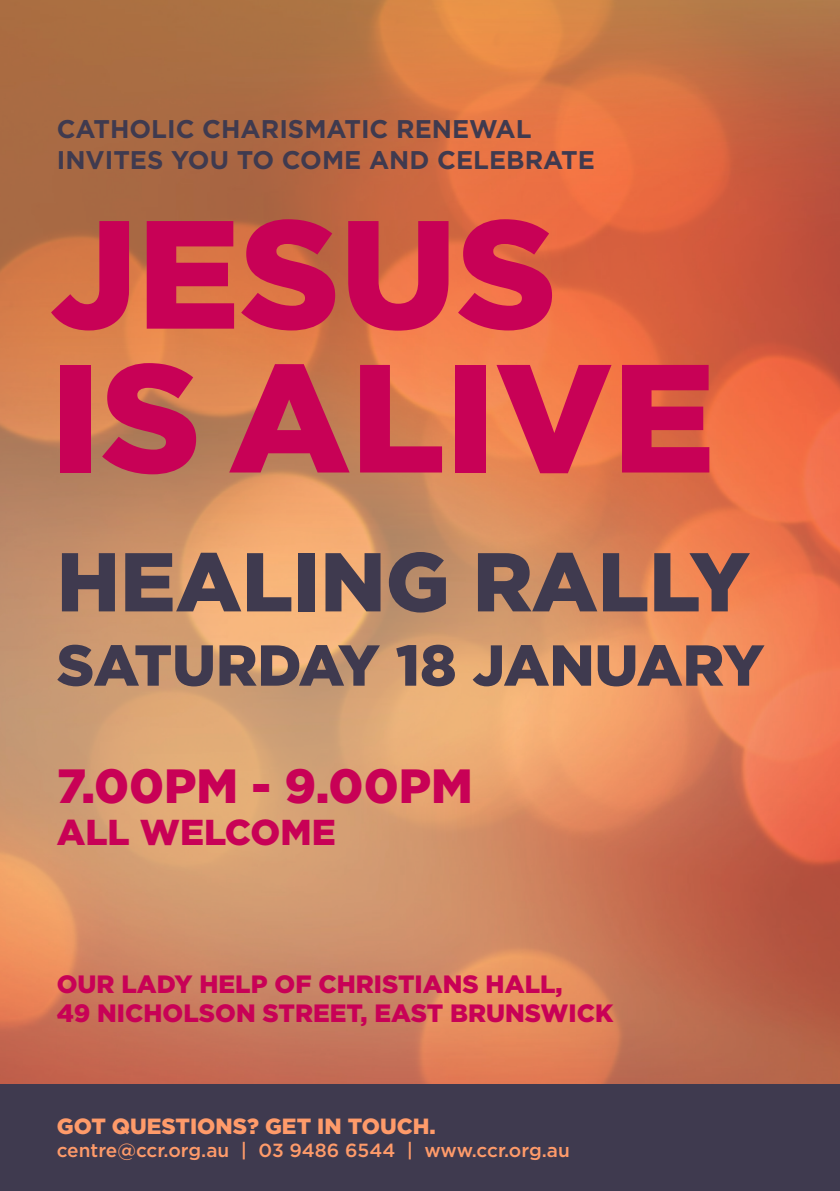
<style>
.page{position:relative;width:840px;height:1191px;background:#fff}
.page>*{position:absolute;margin:0;border:0;box-sizing:border-box;transform-origin:0 0}
.t1{font:900 153.6px/143.8px "Gotham";color:#c80156}
.t2{font:900 83.2px "Gotham";color:#3f3a4f}
.t3{font:900 57.6px "Gotham";letter-spacing:-.01em;color:#3f3a4f}
.t4{font:900 48px "Gotham";color:#c80156}
.t5{font:900 36px "Gotham";color:#c80156}
.t6{font:700 25.6px/31.2px "Gotham";color:#3f3a4f}
.t7{font:900 25px/29.6px "Gotham";color:#c80156}
.t8{font:900 22px "Gotham";color:#ff9b6a}
.t9{font:500 19px "Gotham";color:#ff9b6a}
</style>
<div class="page">
<img style="left:0;top:0;width:839px;height:1084px">
<div style="left:0;top:1084px;width:839px;height:107px;background:#3f3a4f"></div>
<p class="t6" style="left:57px;top:112px;width:539px">CATHOLIC CHARISMATIC RENEWAL<br>INVITES YOU TO COME AND CELEBRATE</p>
<h1 class="t1" style="left:50px;top:198px;width:665px">JESUS<br>IS ALIVE</h1>
<h2 class="t2" style="left:57px;top:534px;width:694px">HEALING RALLY</h2>
<h3 class="t3" style="left:57px;top:632px;width:708px">SATURDAY 18 JANUARY</h3>
<h3 class="t4" style="left:57px;top:758px;width:417px">7.00PM - 9.00PM</h3>
<h3 class="t5" style="left:57px;top:812px;width:280px">ALL WELCOME</h3>
<p class="t7" style="left:57px;top:968px;width:558px">OUR LADY HELP OF CHRISTIANS HALL,<br>49 NICHOLSON STREET, EAST BRUNSWICK</p>
<p class="t8" style="left:57px;top:1113px;width:380px">GOT QUESTIONS? GET IN TOUCH.</p>
<p class="t9" style="left:57px;top:1138px;width:514px">centre@ccr.org.au | 03 9486 6544 | www.ccr.org.au</p>
</div>
